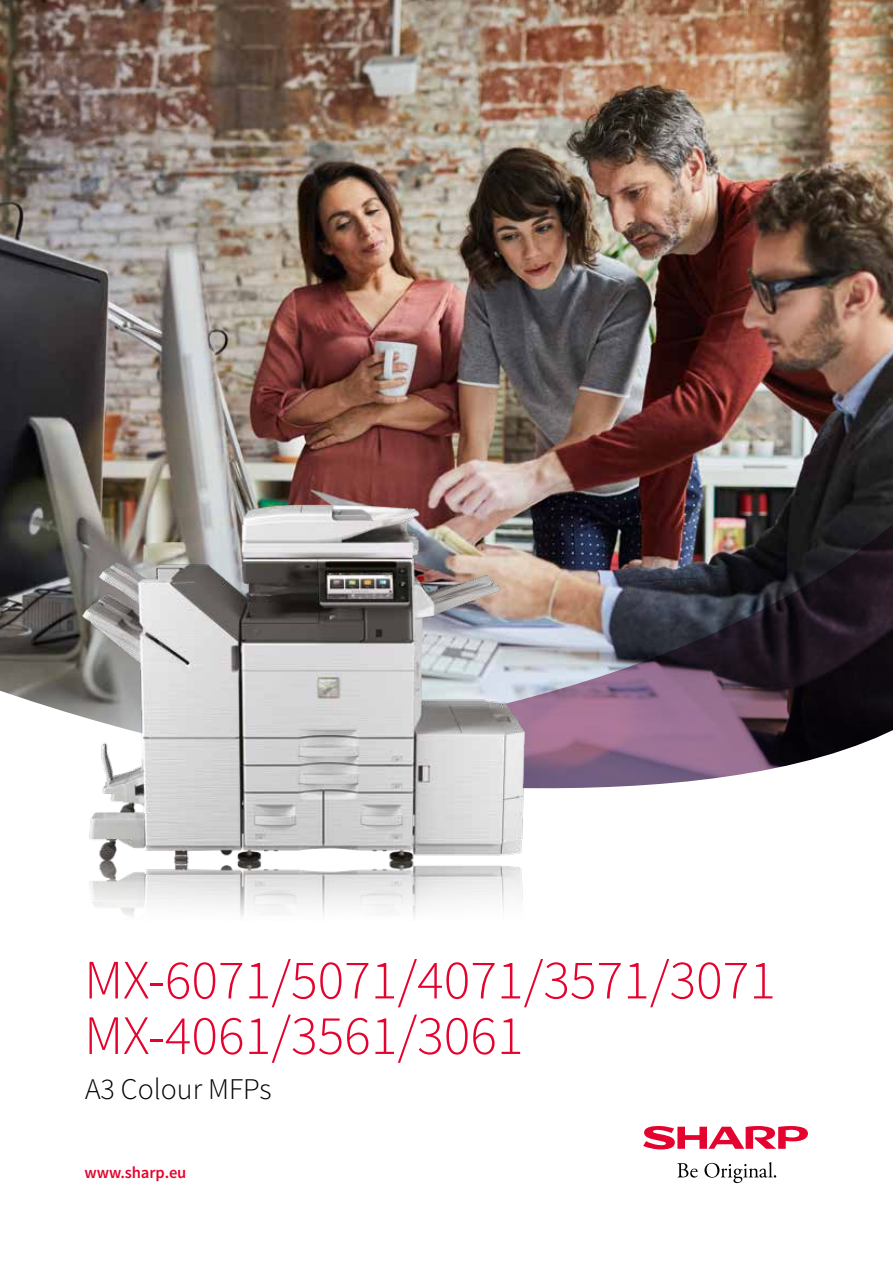
<style>
.page{position:relative;width:893px;height:1263px;background:#fff}
.page>*{position:absolute;margin:0;border:0;box-sizing:border-box;transform-origin:0 0}
.t1{font:300 55.5px/55.5px "Source Sans Pro";color:#e4032e}
.t2{font:300 30px "Source Sans Pro";color:#000}
.t3{font:600 16.5px "Source Sans Pro";letter-spacing:-.005em;color:#e4032e}
</style>
<div class="page">
<img style="left:0;top:0;width:893px;height:213px">
<img style="left:0;top:213px;width:893px;height:473px">
<svg style="left:0;top:686px;width:893px;height:498px"></svg>
<img style="left:14px;top:466px;width:581px;height:584px">
<svg style="left:677px;top:1163px;width:21px;height:14px"></svg>
<svg style="left:704px;top:1162px;width:72px;height:21px"></svg>
<svg style="left:643px;top:1126px;width:166px;height:23px"></svg>
<p class="t1" style="left:84px;top:952px;width:693px">MX-6071/5071/4071/3571/3071<br>MX-4061/3561/3061</p>
<p class="t2" style="left:85px;top:1071px;width:188px">A3 Colour MFPs</p>
<p class="t3" style="left:85px;top:1162px;width:103px">www.sharp.eu</p>
</div>
